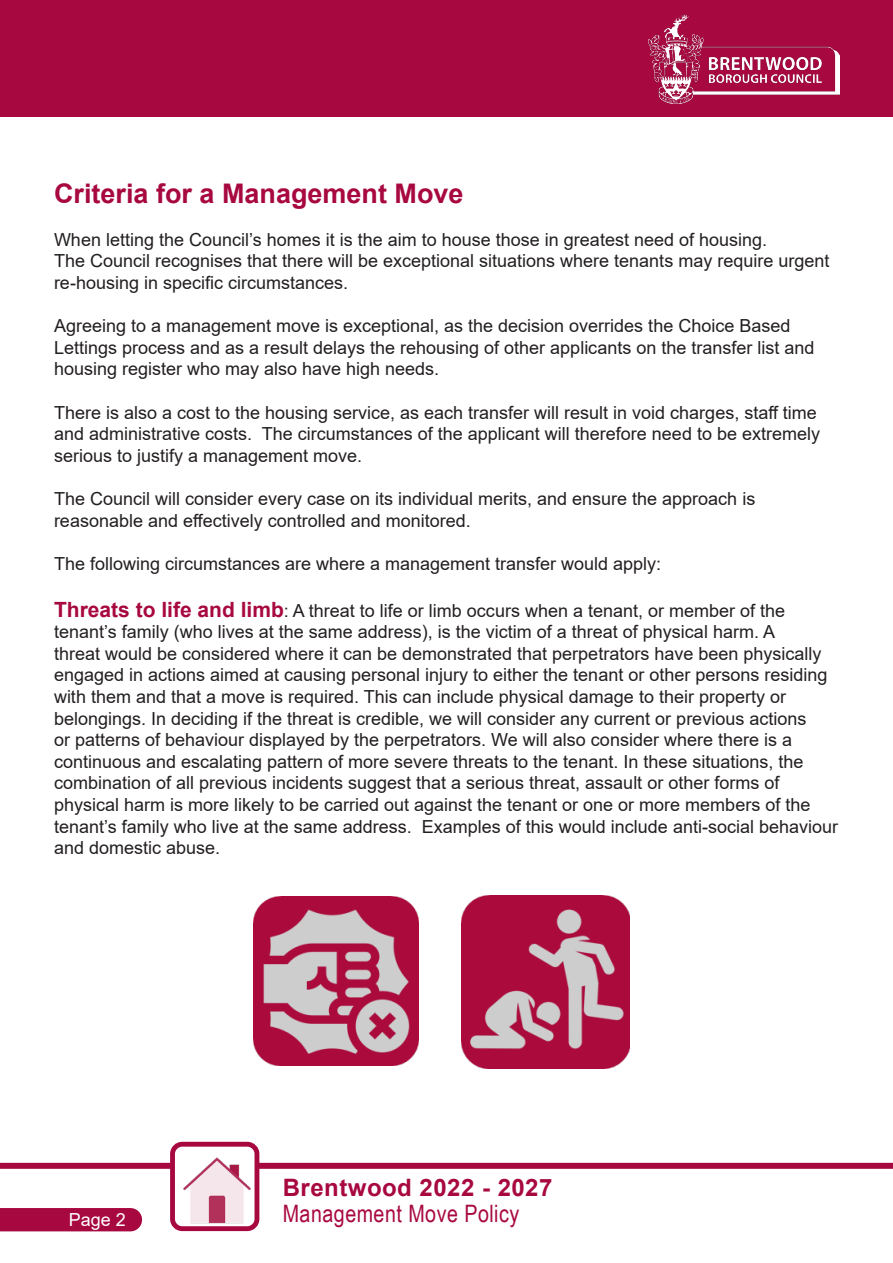
<style>
.page{position:relative;width:893px;height:1263px;background:#fff}
.page>*{position:absolute;margin:0;border:0;box-sizing:border-box;transform-origin:0 0}
.t1{font:700 27px "Arial";color:#a80840}
.t2{font:24px/25.5px "Arial Narrow";letter-spacing:.02em;color:#a80840}
.t3{font:18px/21.6px "Arial";color:#231f20}
.t4{font:18px "Arial";color:#fff}
.s1{font-weight:700;font-size:21px;color:#a80840}
.s2{font-family:"Arial";font-weight:700}
</style>
<div class="page">
<div style="left:0;top:0;width:893px;height:116px;background:#a80840"></div>
<img style="left:649px;top:15px;width:190px;height:88px">
<div style="left:0;top:1208px;width:142px;height:23px;background:#a80840"></div>
<div style="left:0;top:1163px;width:893px;height:6px;background:#a80840"></div>
<div style="left:173px;top:1144px;width:84px;height:85px;background:#fff;border-radius:10px"></div>
<img style="left:183px;top:1157px;width:70px;height:68px">
<div style="left:170px;top:1142px;width:89px;height:89px;border:5px solid #a80840;border-radius:10px"></div>
<img style="left:253px;top:896px;width:165px;height:169px">
<img style="left:461px;top:896px;width:169px;height:172px">
<p class="t1" style="left:54px;top:174px;width:411px">Criteria for a Management Move</p>
<p class="t3" style="left:54px;top:228px;width:715px">When letting the Council’s homes it is the aim to house those in greatest need of housing.</p>
<p class="t3" style="left:54px;top:250px;width:777px">The Council recognises that there will be exceptional situations where tenants may require urgent</p>
<p class="t3" style="left:54px;top:272px;width:296px">re-housing in specific circumstances.</p>
<p class="t3" style="left:54px;top:315px;width:762px">Agreeing to a management move is exceptional, as the decision overrides the Choice Based<br>Lettings process and as a result delays the rehousing of other applicants on the transfer list and housing register who may also have high needs.</p>
<p class="t3" style="left:54px;top:401px;width:767px">There is also a cost to the housing service, as each transfer will result in void charges, staff time and administrative costs. The circumstances of the applicant will therefore need to be extremely serious to justify a management move.</p>
<p class="t3" style="left:54px;top:488px;width:703px">The Council will consider every case on its individual merits, and ensure the approach is reasonable and effectively controlled and monitored.</p>
<p class="t3" style="left:54px;top:552px;width:609px">The following circumstances are where a management transfer would apply:</p>
<p class="t3" style="left:54px;top:599px;width:785px"><span class="s1">Threats to life and limb</span>: A threat to life or limb occurs when a tenant, or member of the tenant’s family (who lives at the same address), is the victim of a threat of physical harm. A<br>threat would be considered where it can be demonstrated that perpetrators have been physically engaged in actions aimed at causing personal injury to either the tenant or other persons residing with them and that a move is required. This can include physical damage to their property or belongings. In deciding if the threat is credible, we will consider any current or previous actions<br>or patterns of behaviour displayed by the perpetrators. We will also consider where there is a continuous and escalating pattern of more severe threats to the tenant. In these situations, the combination of all previous incidents suggest that a serious threat, assault or other forms of physical harm is more likely to be carried out against the tenant or one or more members of the tenant’s family who live at the same address. Examples of this would include anti-social behaviour and domestic abuse.</p>
<p class="t4" style="left:69px;top:1207px;width:59px">Page 2</p>
<p class="t2" style="left:283px;top:1174px;width:271px"><span class="s2">Brentwood 2022 - 2027<br></span>Management Move Policy</p>
</div>
